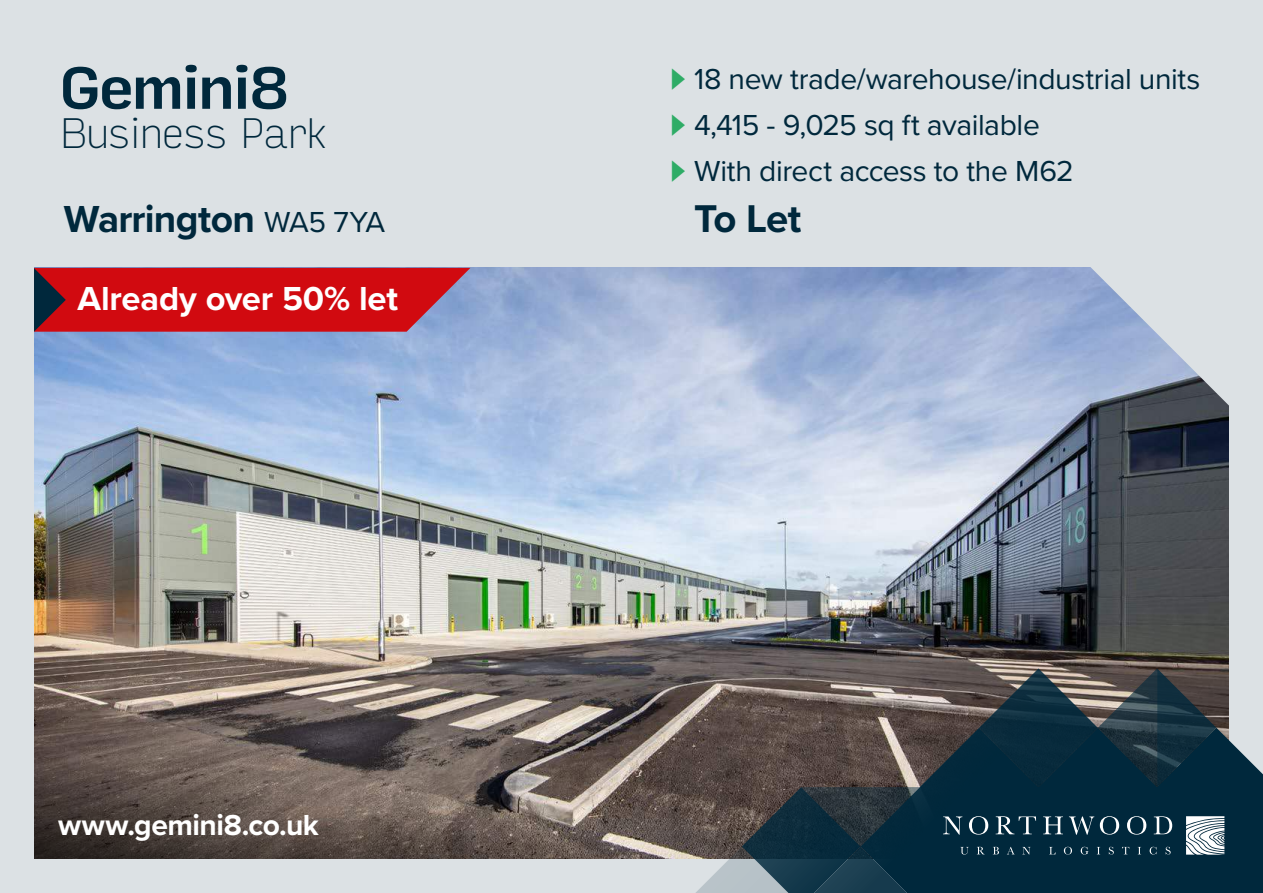
<style>
.page{position:relative;width:1263px;height:893px;background:#dce1e4}
.page>*{position:absolute;margin:0;border:0;box-sizing:border-box;transform-origin:0 0}
.t1{font:500 57.15px "Input Sans";letter-spacing:-.135em;color:#00283c}
.t2{font:100 40.5px "Input Sans";letter-spacing:-.1em;color:#00283c}
.t3{font:700 40.2px "Proxima Nova";color:#00283c}
.t4{font:700 39px "Proxima Nova";letter-spacing:-.02em;color:#00283c}
.t5{font:700 34.5px "Proxima Nova";letter-spacing:-.005em;color:#fff}
.t6{font:30px/45.6px "Proxima Nova";letter-spacing:-.015em;color:#00283c}
.t7{font:700 30px "Proxima Nova";letter-spacing:-.015em;color:#fff}
.s1{font-weight:400;font-size:30px}
.s2{font-weight:300;font-size:34.5px;color:#2eac66}
</style>
<div class="page">
<img style="left:34px;top:268px;width:1195px;height:591px">
<svg style="left:34px;top:729px;width:617px;height:130px;background:#665a54"></svg>
<svg style="left:1090px;top:267px;width:139px;height:140px"></svg>
<svg style="left:682px;top:787px;width:178px;height:106px;background:#48545b"></svg>
<svg style="left:979px;top:668px;width:237px;height:60px;background:#464d51"></svg>
<svg style="left:860px;top:728px;width:403px;height:165px;background:#103141"></svg>
<svg style="left:943px;top:816px;width:19px;height:19px"></svg>
<svg style="left:969px;top:816px;width:19px;height:19px"></svg>
<svg style="left:996px;top:816px;width:40px;height:18px"></svg>
<svg style="left:1043px;top:816px;width:20px;height:18px"></svg>
<svg style="left:1069px;top:816px;width:25px;height:19px"></svg>
<svg style="left:1100px;top:816px;width:19px;height:19px"></svg>
<svg style="left:1127px;top:816px;width:19px;height:19px"></svg>
<svg style="left:1154px;top:816px;width:18px;height:18px"></svg>
<svg style="left:960px;top:847px;width:8px;height:7px"></svg>
<svg style="left:977px;top:847px;width:8px;height:7px"></svg>
<svg style="left:993px;top:847px;width:6px;height:7px"></svg>
<svg style="left:1007px;top:847px;width:7px;height:7px"></svg>
<svg style="left:1022px;top:847px;width:8px;height:8px"></svg>
<svg style="left:1049px;top:847px;width:6px;height:7px"></svg>
<svg style="left:1064px;top:847px;width:8px;height:7px"></svg>
<svg style="left:1081px;top:847px;width:7px;height:7px"></svg>
<svg style="left:1097px;top:847px;width:3px;height:7px"></svg>
<svg style="left:1109px;top:847px;width:5px;height:7px"></svg>
<svg style="left:1122px;top:847px;width:7px;height:7px"></svg>
<svg style="left:1138px;top:847px;width:3px;height:7px"></svg>
<svg style="left:1149px;top:847px;width:7px;height:7px"></svg>
<svg style="left:1166px;top:847px;width:4px;height:7px"></svg>
<svg style="left:1186px;top:816px;width:39px;height:39px;background:#bbc6cb"></svg>
<svg style="left:34px;top:268px;width:436px;height:64px;background:#c31620"></svg>
<h1 class="t1" style="left:57px;top:56px;width:236px">Gemini8</h1>
<h2 class="t2" style="left:60px;top:110px;width:269px">Business Park</h2>
<h3 class="t4" style="left:64px;top:203px;width:323px">Warrington <span class="s1">WA5 7YA</span></h3>
<p class="t5" style="left:77px;top:284px;width:322px">Already over 50% let</p>
<p class="t7" style="left:58px;top:812px;width:262px">www.gemini8.co.uk</p>
<p class="t6" style="left:671px;top:58px;width:531px"><span class="s2">⊲</span> 18 new trade/warehouse/industrial units <span class="s2">⊲</span> 4,415 - 9,025 sq ft available<br><span class="s2">⊲</span> With direct access to the M62</p>
<h3 class="t3" style="left:694px;top:202px;width:109px">To Let</h3>
</div>
